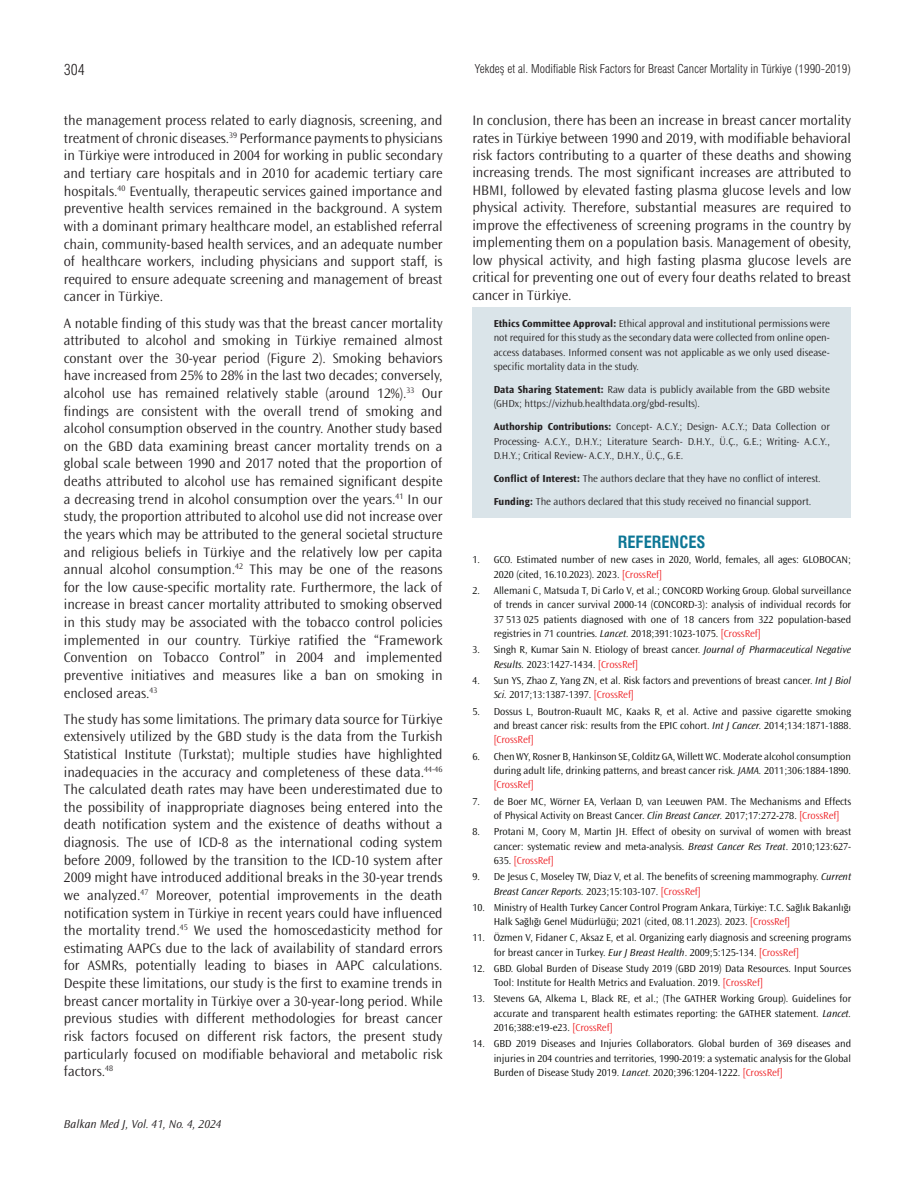
<style>
.page{position:relative;width:915px;height:1191px;background:#fff}
.page>*{position:absolute;margin:0;border:0;box-sizing:border-box;transform-origin:0 0}
.t1{font:16.5px "Swiss Condensed Bold Tr";color:#0c7695}
.t2{font:15px "Swiss Condensed Light Tr";color:#231f20}
.t3{font:300 14.25px/17.5px "Ocean Sans Std";color:#231f20;text-align:justify}
.t4{font:12px "Swiss Condensed Light Tr";color:#231f20}
.t5{font:italic 300 12px "Ocean Sans Std";color:#231f20}
.t6{font:300 10.5px/14.4px "Ocean Sans Std";color:#040503}
.t7{font:300 10.5px/14.4px "Ocean Sans Std";color:#231f20;text-align:justify}
.s1{font-weight:700}
.s2{color:#ee1f23}
.s3{font-style:italic}
</style>
<div class="page">
<div style="left:472px;top:307px;width:378px;height:210px;background:#dae4e9"></div>
<p class="t2" style="left:64px;top:61px;width:23px">304</p>
<p class="t4" style="left:474px;top:61px;width:378px">Yekdeş et al. Modifiable Risk Factors for Breast Cancer Mortality in Türkiye (1990-2019)</p>
<p class="t3" style="left:64px;top:112px;width:380px">the management process related to early diagnosis, screening, and treatment of chronic diseases.<sup>39</sup> Performance payments to physicians in Türkiye were introduced in 2004 for working in public secondary and tertiary care hospitals and in 2010 for academic tertiary care hospitals.<sup>40</sup> Eventually, therapeutic services gained importance and preventive health services remained in the background. A system with a dominant primary healthcare model, an established referral chain, community-based health services, and an adequate number of healthcare workers, including physicians and support staff, is required to ensure adequate screening and management of breast cancer in Türkiye.</p>
<p class="t3" style="left:64px;top:314px;width:380px">A notable finding of this study was that the breast cancer mortality attributed to alcohol and smoking in Türkiye remained almost constant over the 30-year period (Figure 2). Smoking behaviors have increased from 25% to 28% in the last two decades; conversely, alcohol use has remained relatively stable (around 12%).<sup>33</sup> Our findings are consistent with the overall trend of smoking and alcohol consumption observed in the country. Another study based on the GBD data examining breast cancer mortality trends on a global scale between 1990 and 2017 noted that the proportion of deaths attributed to alcohol use has remained significant despite a decreasing trend in alcohol consumption over the years.<sup>41</sup> In our study, the proportion attributed to alcohol use did not increase over the years which may be attributed to the general societal structure and religious beliefs in Türkiye and the relatively low per capita annual alcohol consumption.<sup>42</sup> This may be one of the reasons for the low cause-specific mortality rate. Furthermore, the lack of increase in breast cancer mortality attributed to smoking observed in this study may be associated with the tobacco control policies implemented in our country. Türkiye ratified the “Framework Convention on Tobacco Control” in 2004 and implemented preventive initiatives and measures like a ban on smoking in enclosed areas.<sup>43</sup></p>
<p class="t3" style="left:64px;top:710px;width:380px">The study has some limitations. The primary data source for Türkiye extensively utilized by the GBD study is the data from the Turkish Statistical Institute (Turkstat); multiple studies have highlighted inadequacies in the accuracy and completeness of these data.<sup>44-46<br></sup>The calculated death rates may have been underestimated due to the possibility of inappropriate diagnoses being entered into the death notification system and the existence of deaths without a diagnosis. The use of ICD-8 as the international coding system before 2009, followed by the transition to the ICD-10 system after 2009 might have introduced additional breaks in the 30-year trends we analyzed.<sup>47</sup> Moreover, potential improvements in the death notification system in Türkiye in recent years could have influenced the mortality trend.<sup>45</sup> We used the homoscedasticity method for estimating AAPCs due to the lack of availability of standard errors for ASMRs, potentially leading to biases in AAPC calculations.<br>Despite these limitations, our study is the first to examine trends in breast cancer mortality in Türkiye over a 30-year-long period. While previous studies with different methodologies for breast cancer risk factors focused on different risk factors, the present study particularly focused on modifiable behavioral and metabolic risk factors.<sup>48</sup></p>
<p class="t5" style="left:64px;top:1117px;width:159px">Balkan Med J, Vol. 41, No. 4, 2024</p>
<p class="t3" style="left:472px;top:112px;width:380px">In conclusion, there has been an increase in breast cancer mortality rates in Türkiye between 1990 and 2019, with modifiable behavioral risk factors contributing to a quarter of these deaths and showing increasing trends. The most significant increases are attributed to HBMI, followed by elevated fasting plasma glucose levels and low physical activity. Therefore, substantial measures are required to improve the effectiveness of screening programs in the country by implementing them on a population basis. Management of obesity, low physical activity, and high fasting plasma glucose levels are critical for preventing one out of every four deaths related to breast cancer in Türkiye.</p>
<p class="t7" style="left:493px;top:316px;width:337px"><span class="s1">Ethics Committee Approval:</span> Ethical approval and institutional permissions were not required for this study as the secondary data were collected from online open&shy;access databases. Informed consent was not applicable as we only used disease&shy;specific mortality data in the study.</p>
<p class="t7" style="left:493px;top:382px;width:337px"><span class="s1">Data Sharing Statement:</span> Raw data is publicly available from the GBD website (GHDx; https://vizhub.healthdata.org/gbd-results).</p>
<p class="t7" style="left:493px;top:420px;width:337px"><span class="s1">Authorship Contributions:</span> Concept- A.C.Y.; Design- A.C.Y.; Data Collection or Processing- A.C.Y., D.H.Y.; Literature Search- D.H.Y., Ü.Ç., G.E.; Writing- A.C.Y., D.H.Y.; Critical Review- A.C.Y., D.H.Y., Ü.Ç., G.E.</p>
<p class="t7" style="left:493px;top:467px;width:328px;line-height:23px"><span class="s1">Conflict of Interest:</span> The authors declare that they have no conflict of interest.<br><span class="s1">Funding:</span> The authors declared that this study received no financial support.</p>
<p class="t1" style="left:617px;top:532px;width:89px">REFERENCES</p>
<p class="t6" style="left:493px;top:553px;width:359px;text-indent:-21px">1. GCO. Estimated number of new cases in 2020, World, females, all ages: GLOBOCAN;<br>2020 (cited, 16.10.2023). 2023. <span class="s2">[CrossRef]</span></p>
<p class="t6" style="left:493px;top:583px;width:359px;text-align:justify;text-indent:-21px">2. Allemani C, Matsuda T, Di Carlo V, et al.; CONCORD Working Group. Global surveillance of trends in cancer survival 2000-14 (CONCORD-3): analysis of individual records for 37 513 025 patients diagnosed with one of 18 cancers from 322 population-based registries in 71 countries. <span class="s3">Lancet.</span> 2018;391:1023-1075. <span class="s2">[CrossRef]</span></p>
<p class="t6" style="left:493px;top:643px;width:359px;text-indent:-21px">3. Singh R, Kumar Sain N. Etiology of breast cancer. <span class="s3">Journal of Pharmaceutical Negative<br>Results.</span> 2023:1427-1434. <span class="s2">[CrossRef]</span></p>
<p class="t6" style="left:493px;top:673px;width:359px;text-indent:-21px">4. Sun YS, Zhao Z, Yang ZN, et al. Risk factors and preventions of breast cancer. <span class="s3">Int J Biol<br>Sci.</span> 2017;13:1387-1397. <span class="s2">[CrossRef]</span></p>
<p class="t6" style="left:493px;top:704px;width:359px;text-align:justify;text-indent:-21px">5. Dossus L, Boutron-Ruault MC, Kaaks R, et al. Active and passive cigarette smoking and breast cancer risk: results from the EPIC cohort. <span class="s3">Int J Cancer.</span> 2014;134:1871-1888. <span class="s2">[CrossRef]</span></p>
<p class="t6" style="left:493px;top:749px;width:359px;text-align:justify;text-indent:-21px">6. Chen WY, Rosner B, Hankinson SE, Colditz GA, Willett WC. Moderate alcohol consumption during adult life, drinking patterns, and breast cancer risk. <span class="s3">JAMA.</span> 2011;306:1884-1890. <span class="s2">[CrossRef]</span></p>
<p class="t6" style="left:493px;top:794px;width:359px;text-indent:-21px">7. de Boer MC, Wörner EA, Verlaan D, van Leeuwen PAM. The Mechanisms and Effects of Physical Activity on Breast Cancer. <span class="s3">Clin Breast Cancer.</span> 2017;17:272-278. <span class="s2">[CrossRef]</span></p>
<p class="t6" style="left:493px;top:824px;width:359px;text-align:justify;text-indent:-21px">8. Protani M, Coory M, Martin JH. Effect of obesity on survival of women with breast cancer: systematic review and meta-analysis. <span class="s3">Breast Cancer Res Treat</span>. 2010;123:627- 635. <span class="s2">[CrossRef]</span></p>
<p class="t6" style="left:493px;top:869px;width:359px;text-indent:-21px">9. De Jesus C, Moseley TW, Diaz V, et al. The benefits of screening mammography. <span class="s3">Current<br>Breast Cancer Reports.</span> 2023;15:103-107. <span class="s2">[CrossRef]</span></p>
<p class="t6" style="left:493px;top:900px;width:359px;text-indent:-21px">10. Ministry of Health Turkey Cancer Control Program Ankara, Türkiye: T.C. Sağlık Bakanlığı<br>Halk Sağlığı Genel Müdürlüğü; 2021 (cited, 08.11.2023). 2023. <span class="s2">[CrossRef]</span></p>
<p class="t6" style="left:493px;top:930px;width:359px;text-indent:-21px">11. Özmen V, Fidaner C, Aksaz E, et al. Organizing early diagnosis and screening programs for breast cancer in Turkey. <span class="s3">Eur J Breast Health</span>. 2009;5:125-134. <span class="s2">[CrossRef]</span></p>
<p class="t6" style="left:493px;top:961px;width:359px;text-indent:-21px">12. GBD. Global Burden of Disease Study 2019 (GBD 2019) Data Resources. Input Sources<br>Tool: Institute for Health Metrics and Evaluation. 2019. <span class="s2">[CrossRef]</span></p>
<p class="t6" style="left:493px;top:992px;width:359px;text-align:justify;text-indent:-21px">13. Stevens GA, Alkema L, Black RE, et al.; (The GATHER Working Group). Guidelines for accurate and transparent health estimates reporting: the GATHER statement. <span class="s3">Lancet.<br></span>2016;388:e19-e23. <span class="s2">[CrossRef]</span></p>
<p class="t6" style="left:493px;top:1037px;width:359px;text-align:justify;text-indent:-21px">14. GBD 2019 Diseases and Injuries Collaborators. Global burden of 369 diseases and injuries in 204 countries and territories, 1990-2019: a systematic analysis for the Global Burden of Disease Study 2019. <span class="s3">Lancet.</span> 2020;396:1204-1222. <span class="s2">[CrossRef]</span></p>
</div>
